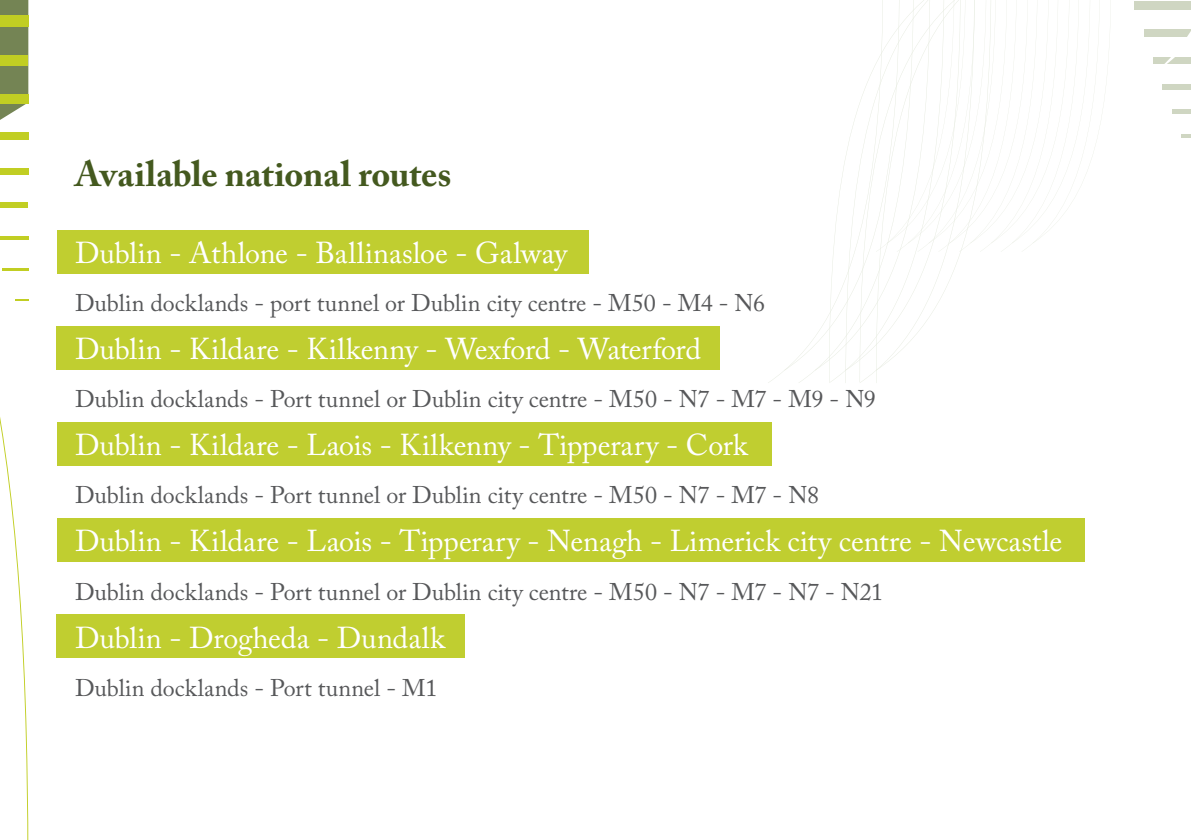
<style>
.page{position:relative;width:1191px;height:840px;background:#fff}
.page>*{position:absolute;margin:0;border:0;box-sizing:border-box;transform-origin:0 0}
.t1{font:700 36px "Adobe Caslon Pro";letter-spacing:-.005em;color:#44591f}
.t2{font:30px "Adobe Caslon Pro";color:#fff}
.t3{font:24px "Adobe Caslon Pro";color:#57585a}
</style>
<div class="page">
<div style="left:57px;top:614px;width:408px;height:44px;background:#c0ce30"></div>
<div style="left:57px;top:518px;width:1027px;height:44px;background:#c0ce30"></div>
<div style="left:57px;top:422px;width:714px;height:44px;background:#c0ce30"></div>
<div style="left:57px;top:326px;width:663px;height:44px;background:#c0ce30"></div>
<div style="left:57px;top:230px;width:531px;height:44px;background:#c0ce30"></div>
<svg style="left:768px;top:64px;width:115px;height:319px"></svg>
<svg style="left:876px;top:0;width:225px;height:252px"></svg>
<div style="left:1134px;top:1px;width:57px;height:9px;background:#cfd6c2"></div>
<div style="left:1144px;top:30px;width:47px;height:7px;background:#cfd6c2"></div>
<div style="left:1153px;top:57px;width:38px;height:7px;background:#cfd6c2"></div>
<div style="left:1163px;top:84px;width:28px;height:5px;background:#cfd6c2"></div>
<hr style="left:1172px;top:110px;width:19px;height:4px;background:#cfd6c2">
<hr style="left:1181px;top:134px;width:10px;height:4px;background:#cfd6c2">
<svg style="left:1164px;top:31px;width:27px;height:33px"></svg>
<svg style="left:0;top:0;width:28px;height:839px"></svg>
<p class="t1" style="left:75px;top:153px;width:378px">Available national routes</p>
<p class="t2" style="left:75px;top:235px;width:493px">Dublin - Athlone - Ballinasloe - Galway</p>
<p class="t3" style="left:75px;top:289px;width:691px">Dublin docklands - port tunnel or Dublin city centre - M50 - M4 - N6</p>
<p class="t2" style="left:75px;top:331px;width:627px">Dublin - Kildare - Kilkenny - Wexford - Waterford</p>
<p class="t3" style="left:75px;top:385px;width:802px">Dublin docklands - Port tunnel or Dublin city centre - M50 - N7 - M7 - M9 - N9</p>
<p class="t2" style="left:75px;top:427px;width:674px">Dublin - Kildare - Laois - Kilkenny - Tipperary - Cork</p>
<p class="t3" style="left:75px;top:481px;width:745px">Dublin docklands - Port tunnel or Dublin city centre - M50 - N7 - M7 - N8</p>
<p class="t2" style="left:75px;top:523px;width:988px">Dublin - Kildare - Laois - Tipperary - Nenagh - Limerick city centre - Newcastle</p>
<p class="t3" style="left:75px;top:577px;width:809px">Dublin docklands - Port tunnel or Dublin city centre - M50 - N7 - M7 - N7 - N21</p>
<p class="t2" style="left:75px;top:619px;width:371px">Dublin - Drogheda - Dundalk</p>
<p class="t3" style="left:75px;top:673px;width:364px">Dublin docklands - Port tunnel - M1</p>
</div>
